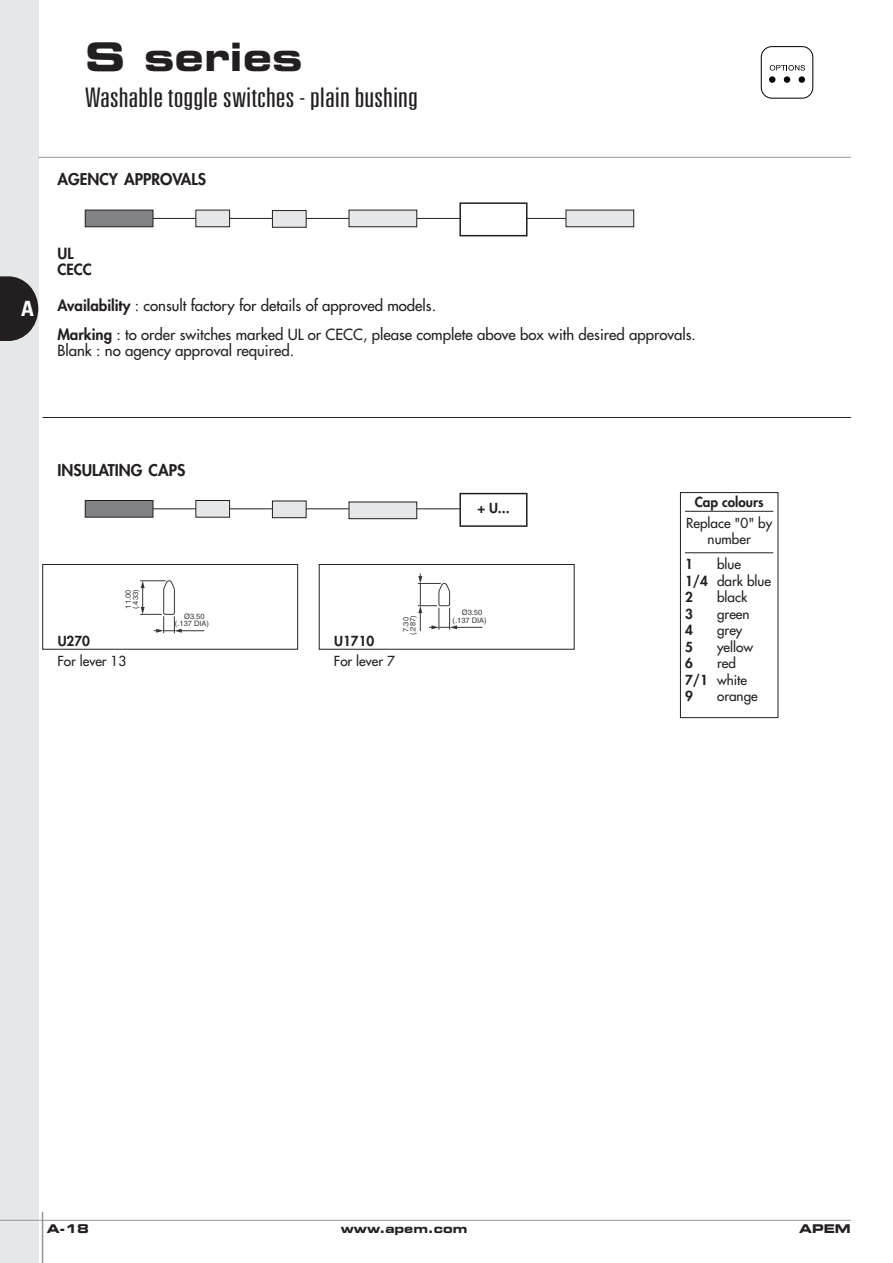
<style>
.page{position:relative;width:893px;height:1263px;background:#fff}
.page>*{position:absolute;margin:0;border:0;box-sizing:border-box;transform-origin:0 0}
.t1{font:700 expanded 39px "Square 721 BT";color:#231f20}
.t2{font:300 ultra-condensed 27px "Univers";color:#231f20;scale:1.3 1}
.t3{font:700 condensed 21px "Univers";color:#fff}
.t4{font:800 15.75px "Futura";color:#231f20}
.t5{font:15px/29.2px "Futura";color:#231f20}
.t6{font:800 15px/16.5px "Futura";color:#231f20}
.t7{font:13.5px/16.5px "Futura";color:#231f20}
.t8{font:800 13.5px "Futura";color:#231f20}
.t9{font:700 expanded 12px "Square 721 BT";color:#231f20}
.t10{font:7.5px "Helvetica";color:#363539}
.s1{font-weight:800}
</style>
<div class="page">
<div style="left:0;top:0;width:38px;height:1263px;background:#e6e7e9"></div>
<hr style="left:0;top:1220px;width:850px;height:1px;background:#939598">
<hr style="left:42px;top:1212px;width:1px;height:51px;background:#939598">
<hr style="left:38px;top:157px;width:812px;height:1px;background:#939598">
<svg style="left:0;top:276px;width:38px;height:65px"></svg>
<hr style="left:145px;top:509px;width:355px;height:1px;background:#231f20">
<div style="left:85px;top:500px;width:68px;height:17px;background:#808285"></div>
<div style="left:85px;top:500px;width:68px;height:17px;border:1px solid #231f20"></div>
<div style="left:272px;top:501px;width:34px;height:17px;background:#e6e7e9"></div>
<div style="left:272px;top:501px;width:34px;height:17px;border:1px solid #231f20"></div>
<div style="left:196px;top:500px;width:33px;height:17px;background:#e6e7e9"></div>
<div style="left:196px;top:500px;width:34px;height:17px;border:1px solid #231f20"></div>
<div style="left:349px;top:502px;width:68px;height:17px;background:#e6e7e9"></div>
<div style="left:349px;top:502px;width:68px;height:17px;border:1px solid #231f20"></div>
<div style="left:460px;top:494px;width:66px;height:32px;background:#fff"></div>
<div style="left:459px;top:493px;width:68px;height:34px;border:2px solid #231f20"></div>
<div style="left:43px;top:564px;width:255px;height:85px;border:1px solid #231f20"></div>
<div style="left:319px;top:564px;width:255px;height:85px;border:1px solid #231f20"></div>
<hr style="left:685px;top:511px;width:88px;height:1px;background:#231f20">
<hr style="left:685px;top:553px;width:88px;height:1px;background:#231f20">
<div style="left:680px;top:492px;width:98px;height:226px;border:1px solid #231f20"></div>
<hr style="left:145px;top:218px;width:437px;height:1px;background:#231f20">
<div style="left:85px;top:210px;width:68px;height:17px;background:#808285"></div>
<div style="left:85px;top:210px;width:68px;height:17px;border:1px solid #231f20"></div>
<div style="left:272px;top:211px;width:34px;height:16px;background:#e6e7e9"></div>
<div style="left:272px;top:210px;width:34px;height:17px;border:1px solid #231f20"></div>
<div style="left:196px;top:210px;width:33px;height:17px;background:#e6e7e9"></div>
<div style="left:196px;top:210px;width:34px;height:17px;border:1px solid #231f20"></div>
<div style="left:349px;top:210px;width:68px;height:17px;background:#e6e7e9"></div>
<div style="left:349px;top:210px;width:68px;height:17px;border:1px solid #231f20"></div>
<div style="left:460px;top:203px;width:66px;height:33px;background:#fff"></div>
<div style="left:459px;top:202px;width:68px;height:34px;border:2px solid #231f20"></div>
<div style="left:566px;top:210px;width:67px;height:17px;background:#e6e7e9"></div>
<div style="left:566px;top:210px;width:68px;height:17px;border:1px solid #231f20"></div>
<hr style="left:43px;top:417px;width:807px;height:1px;background:#231f20">
<svg style="left:140px;top:580px;width:65px;height:54px"></svg>
<svg style="left:418px;top:574px;width:65px;height:57px"></svg>
<svg style="left:769px;top:65px;width:36px;height:6px"></svg>
<div style="left:783px;top:76px;width:7px;height:7px;background:#000;border-radius:50%"></div>
<div style="left:769px;top:76px;width:6px;height:7px;background:#000;border-radius:50%"></div>
<div style="left:798px;top:76px;width:7px;height:7px;background:#000;border-radius:50%"></div>
<div style="left:761px;top:46px;width:52px;height:52px;border:1px solid #000;border-radius:11px"></div>
<h1 class="t1" style="left:85px;top:43px;width:219px">S series</h1>
<h2 class="t2" style="left:85px;top:87px;width:257px">Washable toggle switches - plain bushing</h2>
<p class="t4" style="left:57px;top:172px;width:150px">AGENCY APPROVALS</p>
<h3 class="t3" style="left:21px;top:301px;width:14px">A</h3>
<p class="t6" style="left:57px;top:246px;width:36px">UL<br>CECC</p>
<p class="t5" style="left:57px;top:292px;width:640px"><span class="s1">Availability</span> : consult factory for details of approved models.<br><span class="s1">Marking</span> : to order switches marked UL or CECC, please complete above box with desired approvals.</p>
<p class="t5" style="left:57px;top:337px;width:238px">Blank : no agency approval required.</p>
<p class="t4" style="left:57px;top:462px;width:129px">INSULATING CAPS</p>
<p class="t10" style="left:133px;top:609px;width:21px;rotate:-90deg">(.433)</p>
<p class="t10" style="left:125px;top:609px;width:20px;rotate:-90deg">11.00</p>
<p class="t8" style="left:58px;top:634px;width:34px">U270</p>
<p class="t7" style="left:57px;top:654px;width:70px">For lever 13</p>
<p class="t10" style="left:184px;top:613px;width:22px">Ø3.50</p>
<p class="t10" style="left:175px;top:621px;width:36px">(.137 DIA)</p>
<p class="t8" style="left:477px;top:501px;width:34px">+ U...</p>
<p class="t8" style="left:334px;top:634px;width:42px">U1710</p>
<p class="t7" style="left:334px;top:654px;width:62px">For lever 7</p>
<p class="t10" style="left:410px;top:635px;width:21px;rotate:-90deg">(.287)</p>
<p class="t10" style="left:403px;top:632px;width:16px;rotate:-90deg">7.30</p>
<p class="t10" style="left:462px;top:610px;width:22px">Ø3.50</p>
<p class="t10" style="left:452px;top:617px;width:36px">(.137 DIA)</p>
<p class="t8" style="left:694px;top:495px;width:70px">Cap colours</p>
<p class="t7" style="left:686px;top:515px;width:87px;text-align:center">Replace "0" by number</p>
<p class="t8" style="left:685px;top:558px;width:9px">1</p>
<p class="t7" style="left:685px;top:557px;width:87px;text-indent:32px">blue<br><span class="s1">1/4</span> dark blue<br><span class="s1">2</span></p>
<p class="t7" style="left:717px;top:590px;width:32px">black</p>
<p class="t8" style="left:685px;top:607px;width:9px">3</p>
<p class="t7" style="left:717px;top:606px;width:34px">green</p>
<p class="t8" style="left:685px;top:624px;width:9px">4</p>
<p class="t7" style="left:717px;top:623px;width:27px">grey</p>
<p class="t8" style="left:685px;top:640px;width:9px">5</p>
<p class="t7" style="left:717px;top:639px;width:38px">yellow</p>
<p class="t8" style="left:685px;top:657px;width:9px">6</p>
<p class="t7" style="left:685px;top:656px;width:64px;text-indent:32px">red<br><span class="s1">7/1</span> white<br><span class="s1">9</span></p>
<p class="t7" style="left:717px;top:689px;width:42px">orange</p>
<p class="t9" style="left:47px;top:1225px;width:44px">A-18</p>
<p class="t9" style="left:341px;top:1225px;width:128px">www.apem.com</p>
<p class="t9" style="left:799px;top:1225px;width:53px">APEM</p>
</div>
